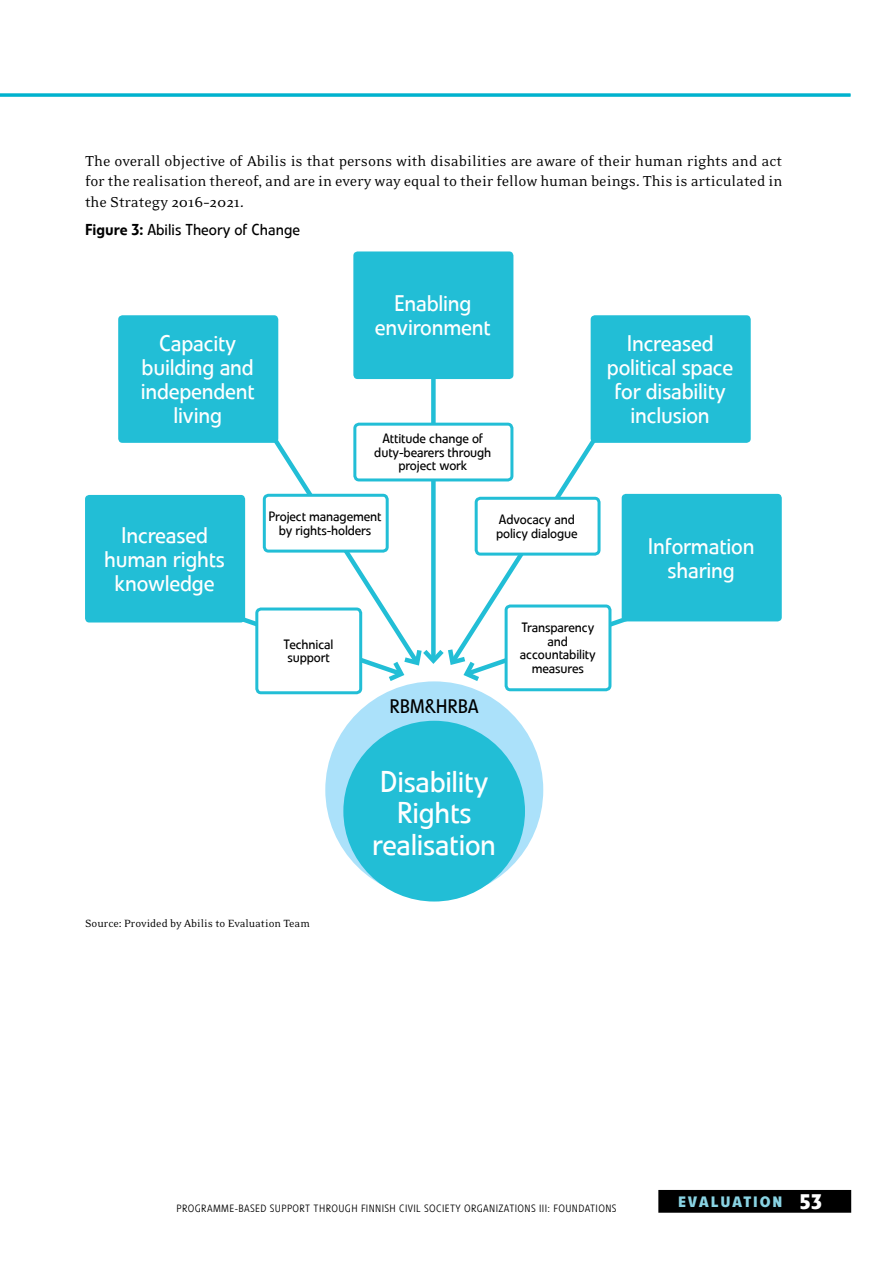
<style>
.page{position:relative;width:893px;height:1263px;background:#fff}
.page>*{position:absolute;margin:0;border:0;box-sizing:border-box;transform-origin:0 0}
.t1{font:30px/31.5px "Veto Com";letter-spacing:-.01em;color:#fff;text-align:center}
.t2{font:22.5px/24px "Veto Com";letter-spacing:-.01em;color:#fff;text-align:center}
.t3{font:19.5px "Veto Com";letter-spacing:-.01em;color:#000}
.t4{font:16.5px/20.2px "Eidetic Neo OT";color:#000;text-align:justify}
.t5{font:15.75px "Veto Com";color:#000}
.t6{font:700 15px "Veto Com";letter-spacing:.12em;color:#89d3e3;scale:1.05 1}
.t7{font:13.5px/13.5px "Veto Com";letter-spacing:-.01em;color:#000;text-align:center}
.t8{font:12px "Eidetic Neo OT";color:#000}
.t9{font:300 10.5px "Veto Com";letter-spacing:.035em;color:#000}
.s1{font-weight:500}
.s2{font-size:21px;color:#fff}
</style>
<div class="page">
<div style="left:659px;top:1191px;width:191px;height:21px;background:#000"></div>
<div style="left:658px;top:1190px;width:193px;height:23px;border:2px solid #000"></div>
<hr style="left:0;top:94px;width:850px;height:3px;background:#00b2ce">
<div style="left:353px;top:251px;width:160px;height:128px;background:#22bed6;border-radius:4px"></div>
<div style="left:325px;top:681px;width:218px;height:217px;background:#abe1fa;border-radius:50%"></div>
<div style="left:343px;top:721px;width:182px;height:180px;background:#22bed6;border-radius:50%"></div>
<div style="left:591px;top:315px;width:160px;height:128px;background:#22bed6;border-radius:4px"></div>
<div style="left:622px;top:494px;width:160px;height:127px;background:#22bed6;border-radius:4px"></div>
<div style="left:85px;top:495px;width:160px;height:127px;background:#22bed6;border-radius:4px"></div>
<div style="left:118px;top:315px;width:160px;height:128px;background:#22bed6;border-radius:4px"></div>
<div style="left:431px;top:377px;width:5px;height:284px;background:#22bed6"></div>
<svg style="left:223px;top:417px;width:422px;height:268px"></svg>
<div style="left:506px;top:606px;width:104px;height:84px;background:#fff;border-radius:4px"></div>
<div style="left:505px;top:604px;width:106px;height:87px;border:3px solid #22bed6;border-radius:4px"></div>
<div style="left:257px;top:609px;width:104px;height:84px;background:#fff;border-radius:4px"></div>
<div style="left:255px;top:607px;width:107px;height:87px;border:3px solid #22bed6;border-radius:4px"></div>
<p class="t4" style="left:85px;top:151px;width:699px">The overall objective of Abilis is that persons with disabilities are aware of their human rights and act for the realisation thereof, and are in every way equal to their fellow human beings. This is articulated in the Strategy 2016–2021.</p>
<p class="t5" style="left:85px;top:221px;width:217px"><span class="s1">Figure 3:</span> Abilis Theory of Change</p>
<h2 class="t2" style="left:141px;top:331px;width:116px">Capacity building and independent living</h2>
<h2 class="t2" style="left:104px;top:523px;width:123px">Increased human rights knowledge</h2>
<h2 class="t2" style="left:375px;top:292px;width:117px">Enabling environment</h2>
<p class="t7" style="left:374px;top:432px;width:119px">Attitude change of duty-bearers through project work</p>
<p class="t7" style="left:269px;top:510px;width:115px">Project management by rights-holders</p>
<p class="t7" style="left:496px;top:513px;width:83px;text-align:left">Advocacy and policy dialogue</p>
<h2 class="t2" style="left:607px;top:331px;width:128px">Increased political space for disability inclusion</h2>
<h2 class="t2" style="left:648px;top:534px;width:108px">Information sharing</h2>
<p class="t7" style="left:284px;top:638px;width:51px;text-align:left">Technical support</p>
<p class="t3" style="left:390px;top:694px;width:91px">RBM&amp;HRBA</p>
<p class="t7" style="left:520px;top:621px;width:77px">Transparency and accountability measures</p>
<h1 class="t1" style="left:372px;top:766px;width:125px">Disability<br>Rights realisation</h1>
<p class="t8" style="left:85px;top:917px;width:226px">Source: Provided by Abilis to Evaluation Team</p>
<p class="t9" style="left:176px;top:1202px;width:442px">PROGRAMME-BASED SUPPORT THROUGH FINNISH CIVIL SOCIETY ORGANIZATIONS III: FOUNDATIONS</p>
<p class="t6" style="left:678px;top:1192px;width:139px">EVALUATION <span class="s2">53</span></p>
</div>
